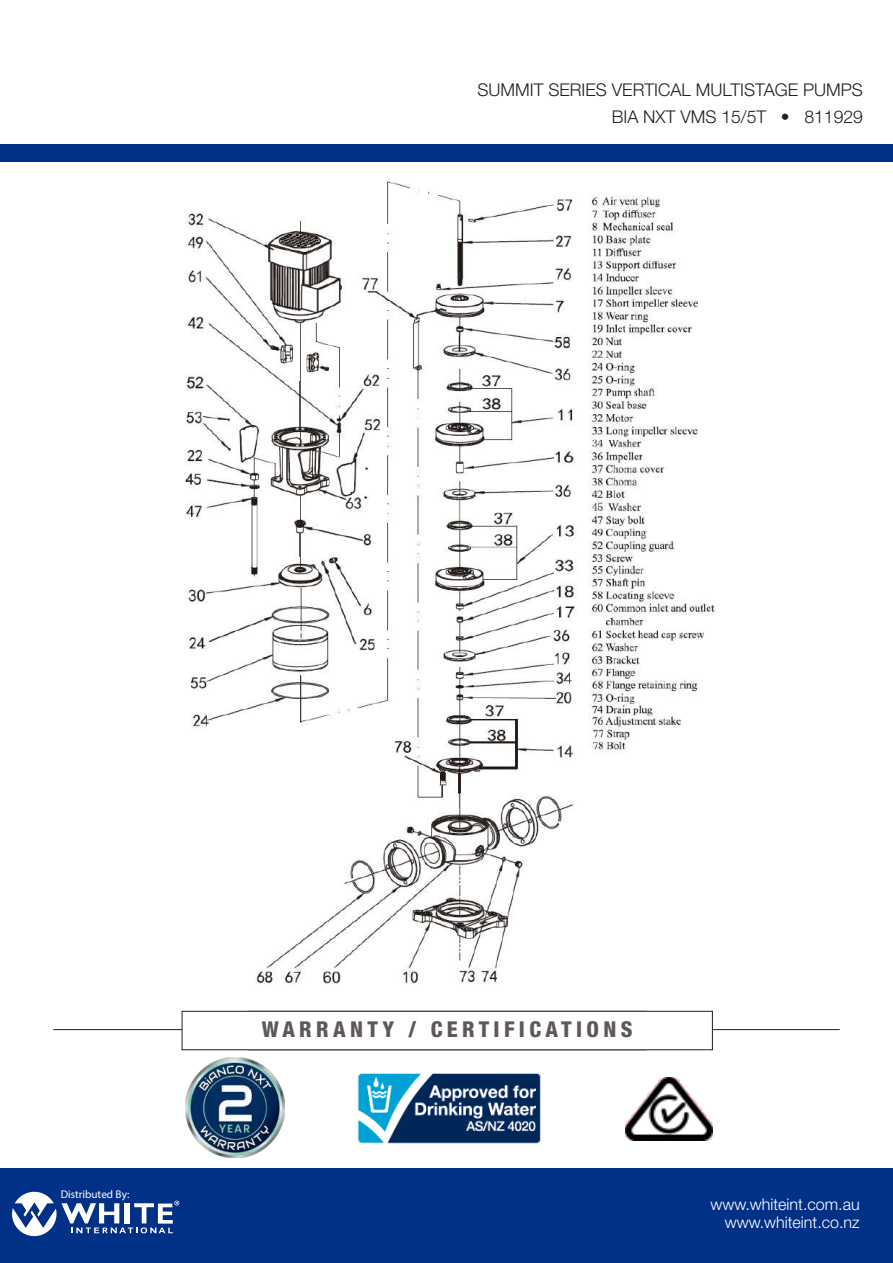
<style>
.page{position:relative;width:893px;height:1263px;background:#fff}
.page>*{position:absolute;margin:0;border:0;box-sizing:border-box;transform-origin:0 0}
.t1{font:800 condensed 21.9px "Helvetica Neue LT Std";letter-spacing:.2em;color:#5f585a}
.t2{font:italic 600 21.9px "Adobe Caslon Pro";letter-spacing:.215em;color:#5f585a}
.t3{font:300 17.55px/27.8px "Helvetica Neue LT Std";color:#231f20;text-align:right}
.t4{font:300 16.05px/17.5px "Helvetica Neue LT Std";color:#fff;text-align:right}
.t5{font:11.1px "Myriad Pro";color:#fff}
</style>
<div class="page">
<div style="left:0;top:145px;width:893px;height:17px;background:#003186"></div>
<div style="left:0;top:1168px;width:893px;height:95px;background:#003186"></div>
<svg style="left:12px;top:1192px;width:167px;height:44px"></svg>
<img style="left:185px;top:1058px;width:100px;height:100px">
<img style="left:626px;top:1077px;width:87px;height:64px">
<img style="left:357px;top:1073px;width:184px;height:71px">
<hr style="left:53px;top:1029px;width:787px;height:1px;background:#231f20">
<div style="left:182px;top:1011px;width:530px;height:39px;background:#fff"></div>
<div style="left:182px;top:1011px;width:531px;height:39px;border:1px solid #231f20"></div>
<img style="left:185px;top:178px;width:530px;height:807px">
<p class="t3" style="left:477px;top:75px;width:387px">SUMMIT SERIES VERTICAL MULTISTAGE PUMPS<br>BIA NXT VMS 15/5T • 811929</p>
<p class="t5" style="left:61px;top:1188px;width:70px">Distributed By:</p>
<p class="t1" style="left:262px;top:1016px;width:372px">WARRANTY / CERTIFICATIONS</p>
<p class="t2" style="left:356px;top:1017px;width:184px">PUMP CURVE</p>
<p class="t4" style="left:711px;top:1195px;width:151px">www.whiteint.com.au www.whiteint.co.nz</p>
</div>
